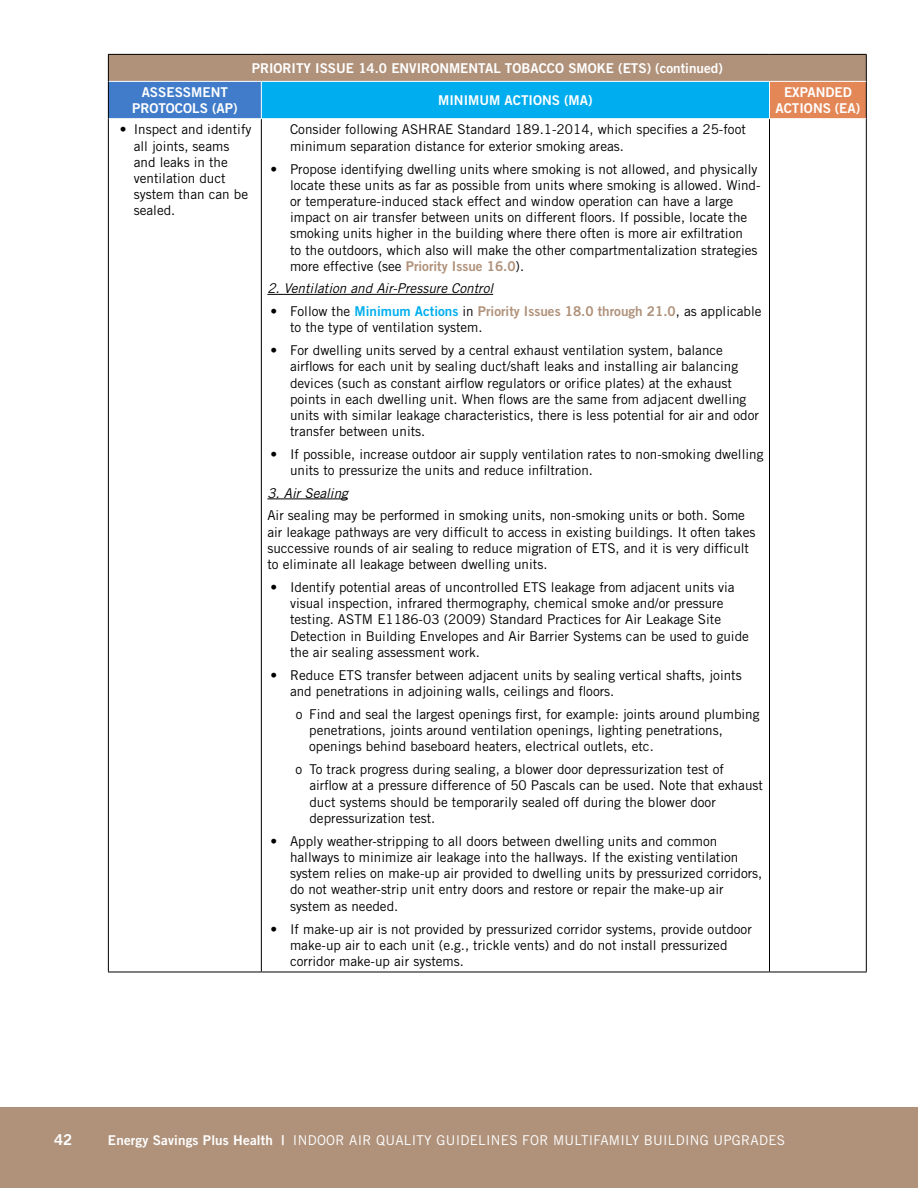
<style>
.page{position:relative;width:918px;height:1188px;background:#fff}
.page>*{position:absolute;margin:0;border:0;box-sizing:border-box;transform-origin:0 0}
.t1{font:15px "Trade Gothic LT Std Bd 2";color:#fff}
.t2{font:13.5px/16.2px "Trade Gothic LT Std";color:#000}
.t3{font:13.5px/15.5px "Trade Gothic LT Std Bd 2";color:#fff;text-align:center}
.t4{font:13.5px "Trade Gothic LT Std";letter-spacing:.02em;color:#fff}
.t5{font:italic 13.5px "Trade Gothic LT Std";color:#000}
.s1{font-family:"Trade Gothic LT Std Bd 2";color:#b0927b}
.s2{font-family:"Trade Gothic LT Std Bd 2";color:#00aeef}
.s3{font-family:"Trade Gothic LT Std Bd 2"}
</style>
<div class="page">
<div style="left:0;top:1107px;width:918px;height:81px;background:#b0927b"></div>
<div style="left:108px;top:54px;width:758px;height:27px;background:#b0927b"></div>
<div style="left:108px;top:81px;width:153px;height:38px;background:#407cc9"></div>
<div style="left:261px;top:81px;width:509px;height:38px;background:#00aeef"></div>
<div style="left:770px;top:81px;width:96px;height:38px;background:#e48757"></div>
<hr style="left:108px;top:54px;width:153px;height:1px;background:#000">
<svg style="left:108px;top:55px;width:1px;height:26px"></svg>
<hr style="left:261px;top:54px;width:509px;height:1px;background:#000">
<hr style="left:770px;top:54px;width:97px;height:1px;background:#000">
<svg style="left:866px;top:55px;width:1px;height:26px"></svg>
<hr style="left:108px;top:81px;width:1px;height:38px;background:#000">
<hr style="left:866px;top:81px;width:1px;height:38px;background:#000">
<hr style="left:108px;top:119px;width:1px;height:853px;background:#000">
<hr style="left:261px;top:119px;width:1px;height:853px;background:#000">
<hr style="left:769px;top:119px;width:1px;height:853px;background:#000">
<hr style="left:866px;top:119px;width:1px;height:853px;background:#000">
<hr style="left:108px;top:972px;width:153px;height:1px;background:#000">
<hr style="left:261px;top:972px;width:509px;height:1px;background:#000">
<hr style="left:770px;top:972px;width:97px;height:1px;background:#000">
<hr style="left:109px;top:81px;width:152px;height:1px;background:#fff">
<hr style="left:261px;top:81px;width:509px;height:1px;background:#fff">
<hr style="left:261px;top:82px;width:1px;height:36px;background:#fff">
<hr style="left:770px;top:81px;width:96px;height:1px;background:#fff">
<hr style="left:769px;top:82px;width:1px;height:36px;background:#fff">
<hr style="left:109px;top:118px;width:152px;height:1px;background:#fff">
<hr style="left:261px;top:118px;width:509px;height:1px;background:#fff">
<hr style="left:770px;top:118px;width:96px;height:1px;background:#fff">
<hr style="left:267px;top:294px;width:226px;height:1px;background:#000">
<hr style="left:267px;top:499px;width:81px;height:1px;background:#000">
<p class="t3" style="left:252px;top:60px;width:472px">PRIORITY ISSUE 14.0 ENVIRONMENTAL TOBACCO SMOKE (ETS) (continued)</p>
<p class="t3" style="left:132px;top:84px;width:107px">ASSESSMENT<br>PROTOCOLS (AP)</p>
<p class="t3" style="left:438px;top:92px;width:156px">MINIMUM ACTIONS (MA)</p>
<p class="t3" style="left:776px;top:84px;width:86px">EXPANDED<br>ACTIONS (EA)</p>
<p class="t2" style="left:134px;top:121px;width:119px;text-indent:-14px">• Inspect and identify all joints, seams and leaks in the ventilation duct system than can be sealed.</p>
<p class="t2" style="left:290px;top:121px;width:457px">Consider following ASHRAE Standard 189.1-2014, which specifies a 25-foot minimum separation distance for exterior smoking areas.</p>
<p class="t2" style="left:290px;top:160px;width:472px;text-indent:-19px">• Propose identifying dwelling units where smoking is not allowed, and physically locate these units as far as possible from units where smoking is allowed. Wind&shy;or temperature-induced stack effect and window operation can have a large impact on air transfer between units on different floors. If possible, locate the smoking units higher in the building where there often is more air exfiltration<br>to the outdoors, which also will make the other compartmentalization strategies more effective (see <span class="s1">Priority Issue 16.0</span>).</p>
<p class="t5" style="left:267px;top:280px;width:227px">2. Ventilation and Air-Pressure Control</p>
<p class="t2" style="left:290px;top:303px;width:473px;text-indent:-19px">• Follow the <span class="s2">Minimum Actions</span> in <span class="s1">Priority Issues 18.0 through 21.0</span>, as applicable to the type of ventilation system.</p>
<p class="t2" style="left:290px;top:342px;width:471px;text-indent:-19px">• For dwelling units served by a central exhaust ventilation system, balance airflows for each unit by sealing duct/shaft leaks and installing air balancing devices (such as constant airflow regulators or orifice plates) at the exhaust points in each dwelling unit. When flows are the same from adjacent dwelling units with similar leakage characteristics, there is less potential for air and odor transfer between units.</p>
<p class="t2" style="left:290px;top:446px;width:475px;text-indent:-19px">• If possible, increase outdoor air supply ventilation rates to non-smoking dwelling units to pressurize the units and reduce infiltration.</p>
<p class="t5" style="left:267px;top:485px;width:82px">3. Air Sealing</p>
<p class="t2" style="left:267px;top:507px;width:490px">Air sealing may be performed in smoking units, non-smoking units or both. Some air leakage pathways are very difficult to access in existing buildings. It often takes successive rounds of air sealing to reduce migration of ETS, and it is very difficult to eliminate all leakage between dwelling units.</p>
<p class="t2" style="left:290px;top:579px;width:460px;text-indent:-19px">• Identify potential areas of uncontrolled ETS leakage from adjacent units via visual inspection, infrared thermography, chemical smoke and/or pressure testing. ASTM E1186-03 (2009) Standard Practices for Air Leakage Site Detection in Building Envelopes and Air Barrier Systems can be used to guide the air sealing assessment work.</p>
<p class="t2" style="left:290px;top:667px;width:453px;text-indent:-19px">• Reduce ETS transfer between adjacent units by sealing vertical shafts, joints and penetrations in adjoining walls, ceilings and floors.</p>
<p class="t2" style="left:309px;top:706px;width:452px;text-indent:-14px">o Find and seal the largest openings first, for example: joints around plumbing penetrations, joints around ventilation openings, lighting penetrations, openings behind baseboard heaters, electrical outlets, etc.</p>
<p class="t2" style="left:309px;top:761px;width:455px;text-indent:-14px">o To track progress during sealing, a blower door depressurization test of airflow at a pressure difference of 50 Pascals can be used. Note that exhaust duct systems should be temporarily sealed off during the blower door depressurization test.</p>
<p class="t2" style="left:290px;top:833px;width:474px;text-indent:-19px">• Apply weather-stripping to all doors between dwelling units and common hallways to minimize air leakage into the hallways. If the existing ventilation system relies on make-up air provided to dwelling units by pressurized corridors, do not weather-strip unit entry doors and restore or repair the make-up air system as needed.</p>
<p class="t2" style="left:290px;top:921px;width:463px;text-indent:-19px">• If make-up air is not provided by pressurized corridor systems, provide outdoor make-up air to each unit (e.g., trickle vents) and do not install pressurized corridor make-up air systems.</p>
<p class="t1" style="left:54px;top:1130px;width:20px">42</p>
<p class="t4" style="left:108px;top:1132px;width:679px"><span class="s3">Energy Savings Plus Health |</span> INDOOR AIR QUALITY GUIDELINES FOR MULTIFAMILY BUILDING UPGRADES</p>
</div>
